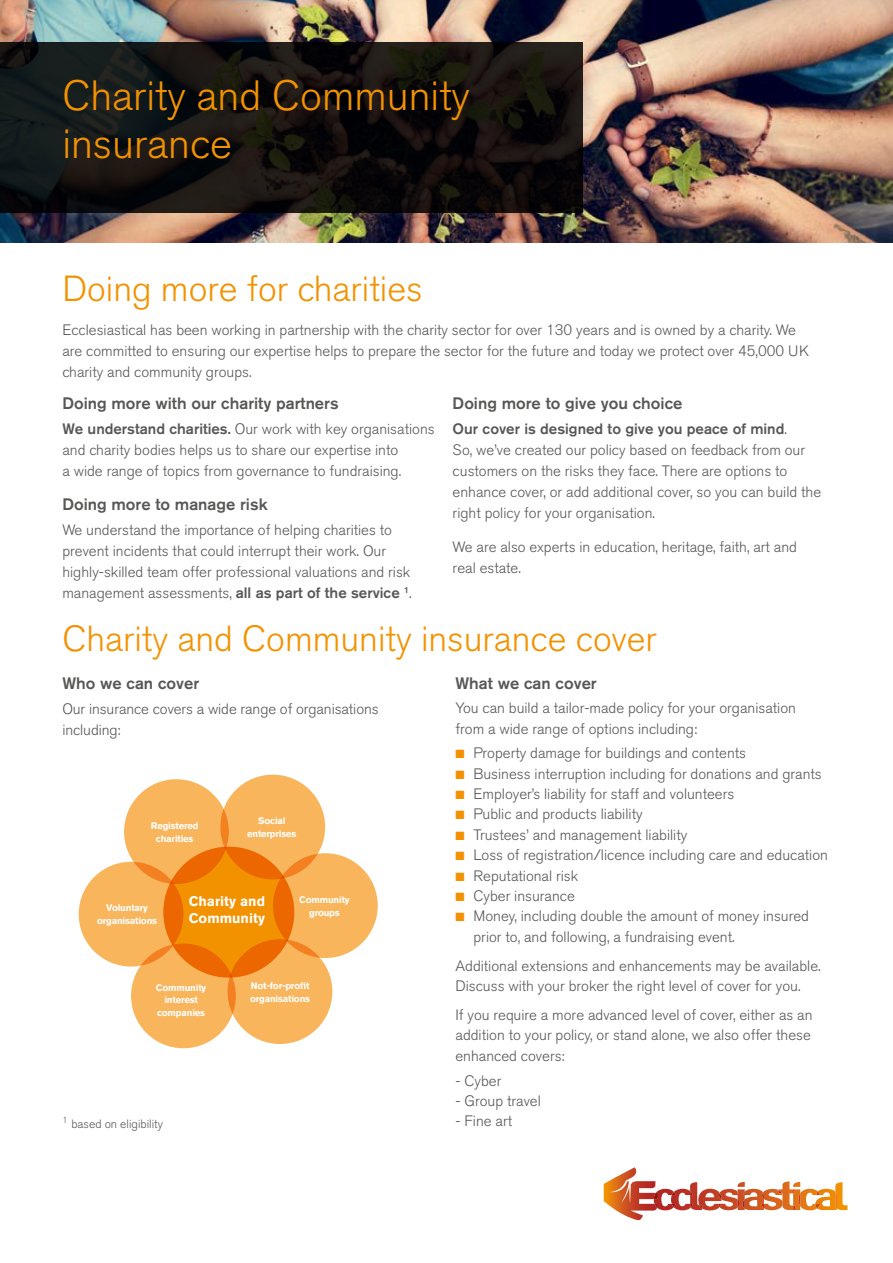
<style>
.page{position:relative;width:893px;height:1263px;background:#fff}
.page>*{position:absolute;margin:0;border:0;box-sizing:border-box;transform-origin:0 0}
.t1{font:300 42px/48px "Akzidenz Grotesk BQ";color:#f39200}
.t2{font:300 36px "Akzidenz Grotesk BQ";color:#f39200}
.t3{font:500 16.5px "Akzidenz Grotesk BQ";color:#575756}
.t4{font:300 15px/21px "Akzidenz Grotesk BQ";color:#575756}
.t5{font:700 13.95px/16.8px "Akzidenz Grotesk BQ";color:#fff}
.t6{font:300 12px "Akzidenz Grotesk BQ";color:#575756}
.t7{font:700 9.45px/12.6px "Akzidenz Grotesk BQ";letter-spacing:-.02em;color:#fff;text-align:center}
.s1{font-weight:500}
.s2{color:#f39200}
</style>
<div class="page">
<div style="left:124px;top:779px;width:105px;height:105px;background:#f9b55c;border-radius:50%"></div>
<div style="left:220px;top:775px;width:105px;height:104px;background:#f9b55c;border-radius:50%"></div>
<div style="left:273px;top:853px;width:105px;height:105px;background:#f9b55c;border-radius:50%"></div>
<div style="left:228px;top:939px;width:104px;height:105px;background:#f9b55c;border-radius:50%"></div>
<div style="left:131px;top:943px;width:105px;height:105px;background:#f9b55c;border-radius:50%"></div>
<div style="left:79px;top:862px;width:104px;height:104px;background:#f9b55c;border-radius:50%"></div>
<svg style="left:163px;top:847px;width:131px;height:131px;background:#f07f00"></svg>
<img style="left:0;top:0;width:893px;height:242px">
<svg style="left:0;top:43px;width:583px;height:170px;background:#131110"></svg>
<svg style="left:604px;top:1167px;width:243px;height:53px"></svg>
<h1 class="t1" style="left:62px;top:73px;width:409px">Charity and Community insurance</h1>
<h2 class="t2" style="left:62px;top:268px;width:362px">Doing more for charities</h2>
<p class="t4" style="left:62px;top:320px;width:748px">Ecclesiastical has been working in partnership with the charity sector for over 130 years and is owned by a charity. We are committed to ensuring our expertise helps to prepare the sector for the future and today we protect over 45,000 UK charity and community groups.</p>
<p class="t3" style="left:62px;top:393px;width:278px">Doing more with our charity partners</p>
<p class="t4" style="left:62px;top:419px;width:374px"><span class="s1">We understand charities.</span> Our work with key organisations and charity bodies helps us to share our expertise into<br>a wide range of topics from governance to fundraising.</p>
<p class="t3" style="left:62px;top:494px;width:207px">Doing more to manage risk</p>
<p class="t4" style="left:62px;top:520px;width:351px">We understand the importance of helping charities to prevent incidents that could interrupt their work. Our highly-skilled team offer professional valuations and risk management assessments, <span class="s1">all as part of the service</span> <sup>1</sup>.</p>
<p class="t3" style="left:453px;top:393px;width:231px">Doing more to give you choice</p>
<p class="t4" style="left:453px;top:419px;width:370px"><span class="s1">Our cover is designed to give you peace of mind</span>.<br>So, we’ve created our policy based on feedback from our customers on the risks they face. There are options to enhance cover, or add additional cover, so you can build the right policy for your organisation.</p>
<p class="t4" style="left:453px;top:537px;width:346px">We are also experts in education, heritage, faith, art and real estate.</p>
<h2 class="t2" style="left:62px;top:619px;width:596px">Charity and Community insurance cover</h2>
<p class="t3" style="left:62px;top:673px;width:138px">Who we can cover</p>
<p class="t4" style="left:62px;top:699px;width:318px">Our insurance covers a wide range of organisations including:</p>
<p class="t7" style="left:151px;top:820px;width:49px">Registered charities</p>
<p class="t7" style="left:247px;top:815px;width:51px">Social enterprises</p>
<p class="t7" style="left:97px;top:902px;width:62px">Voluntary organisations</p>
<p class="t5" style="left:189px;top:893px;width:78px">Charity and<br>Community</p>
<p class="t7" style="left:299px;top:893px;width:52px">Community groups</p>
<p class="t7" style="left:156px;top:981px;width:52px">Community interest companies</p>
<p class="t6" style="left:62px;top:1117px;width:102px"><sup>1</sup> based on eligibility</p>
<p class="t7" style="left:250px;top:979px;width:62px;text-align:left">Not-for-profit organisations</p>
<p class="t3" style="left:455px;top:673px;width:143px">What we can cover</p>
<p class="t4" style="left:455px;top:698px;width:342px;line-height:20.4px">You can build a tailor-made policy for your organisation from a wide range of options including:</p>
<p class="t4" style="left:455px;top:743px;width:292px"><span class="s2">■</span> Property damage for buildings and contents</p>
<p class="t4" style="left:455px;top:763px;width:368px"><span class="s2">■</span> Business interruption including for donations and grants</p>
<p class="t4" style="left:455px;top:784px;width:280px"><span class="s2">■</span> Employer’s liability for staff and volunteers</p>
<p class="t4" style="left:455px;top:804px;width:189px"><span class="s2">■</span> Public and products liability</p>
<p class="t4" style="left:455px;top:824px;width:233px"><span class="s2">■</span> Trustees’ and management liability</p>
<p class="t4" style="left:455px;top:845px;width:374px"><span class="s2">■</span> Loss of registration/licence including care and education</p>
<p class="t4" style="left:455px;top:865px;width:124px"><span class="s2">■</span> Reputational risk</p>
<p class="t4" style="left:455px;top:886px;width:121px"><span class="s2">■</span> Cyber insurance</p>
<p class="t4" style="left:473px;top:906px;width:337px;line-height:20.4px;text-indent:-18px"><span class="s2">■</span> Money, including double the amount of money insured prior to, and following, a fundraising event.</p>
<p class="t4" style="left:455px;top:956px;width:367px;line-height:20.4px">Additional extensions and enhancements may be available.<br>Discuss with your broker the right level of cover for you.</p>
<p class="t4" style="left:455px;top:1005px;width:359px;line-height:20.4px;text-align:justify">If you require a more advanced level of cover, either as an addition to your policy, or stand alone, we also offer these enhanced covers:</p>
<p class="t4" style="left:455px;top:1070px;width:47px">- Cyber</p>
<p class="t4" style="left:455px;top:1090px;width:87px">- Group travel</p>
<p class="t4" style="left:455px;top:1111px;width:58px">- Fine art</p>
</div>
